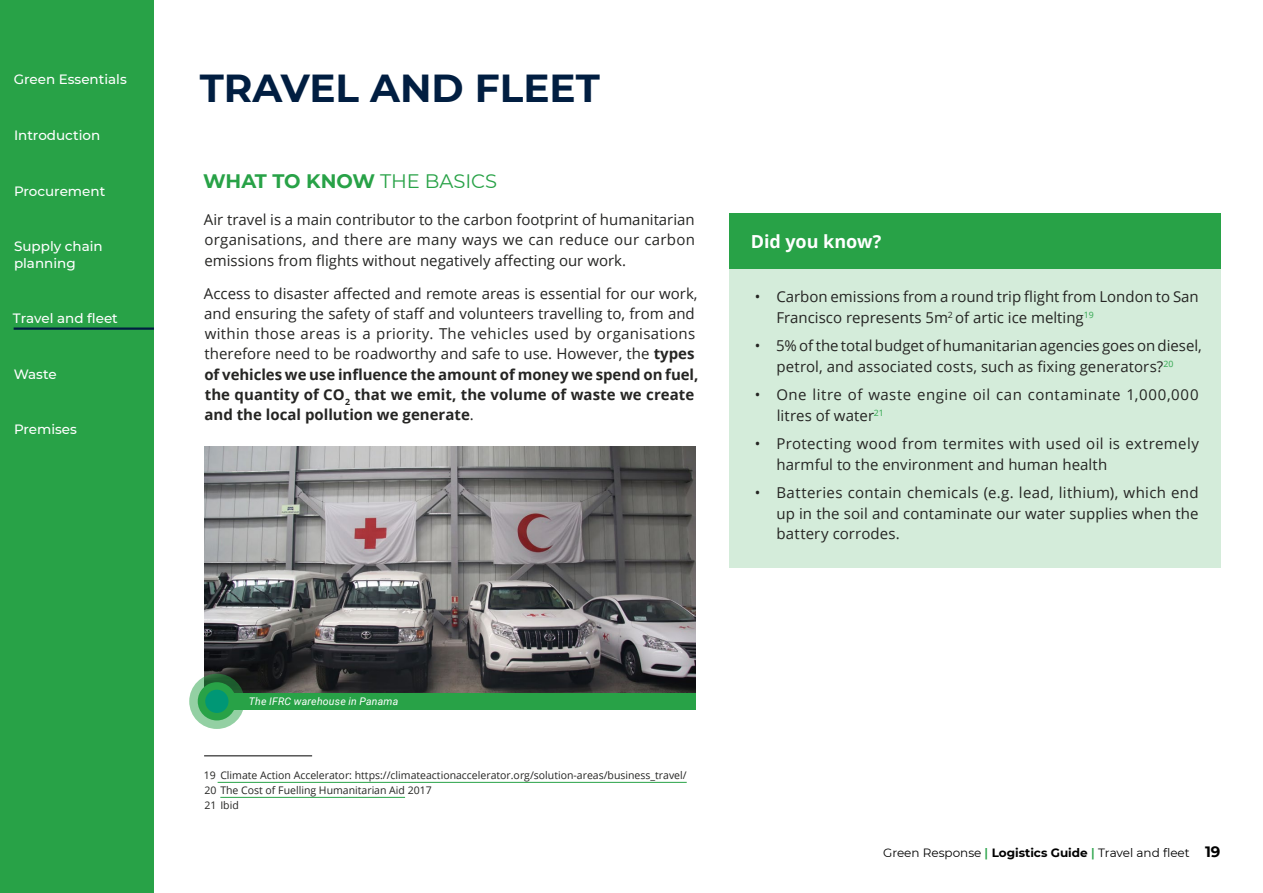
<style>
.page{position:relative;width:1263px;height:893px;background:#fff}
.page>*{position:absolute;margin:0;border:0;box-sizing:border-box;transform-origin:0 0}
.t1{font:700 39px "Montserrat";color:#011e41}
.t2{font:700 19.5px "Montserrat";letter-spacing:-.01em;color:#28a247}
.t3{font:700 18px "Open Sans";letter-spacing:-.005em;color:#fff}
.t4{font:15px/20.2px "Open Sans";color:#252523;text-align:justify}
.t5{font:15px/20.2px "Open Sans";letter-spacing:.02em;color:#252523}
.t6{font:15px/20.2px "Open Sans";letter-spacing:.03em;color:#252523}
.t7{font:500 13.5px/16.5px "Montserrat";color:#fff}
.t8{font:12px "Montserrat";color:#000}
.t9{font:10.5px/15px "Open Sans";color:#252523}
.t10{font:italic 10.5px "Roboto";letter-spacing:.02em;color:#fff}
.s1{font-weight:400}
.s2{font-weight:700}
.s3{font-weight:600;color:#28a247}
.s4{font-weight:700;font-size:15px}
</style>
<div class="page">
<div style="left:0;top:0;width:154px;height:893px;background:#28a247"></div>
<hr style="left:14px;top:327px;width:140px;height:3px;background:#011e41">
<hr style="left:204px;top:756px;width:108px;height:1px;background:#000">
<hr style="left:218px;top:782px;width:469px;height:1px;background:#28a247">
<hr style="left:220px;top:797px;width:185px;height:1px;background:#28a247">
<div style="left:729px;top:213px;width:491px;height:56px;background:#28a247"></div>
<div style="left:729px;top:270px;width:491px;height:82px;background:#d4ecda"></div>
<div style="left:729px;top:319px;width:491px;height:82px;background:#d4ecda"></div>
<div style="left:729px;top:368px;width:491px;height:82px;background:#d4ecda"></div>
<div style="left:729px;top:417px;width:491px;height:82px;background:#d4ecda"></div>
<div style="left:729px;top:466px;width:491px;height:102px;background:#d4ecda"></div>
<img style="left:204px;top:446px;width:491px;height:247px">
<div style="left:189px;top:674px;width:55px;height:55px;border:10px solid #28a247;border-radius:50%"></div>
<div style="left:201px;top:686px;width:31px;height:31px;background:#009775;border-radius:50%"></div>
<div style="left:198px;top:682px;width:38px;height:38px;border:8px solid #28a247;border-radius:50%"></div>
<div style="left:232px;top:693px;width:463px;height:16px;background:#28a247"></div>
<p class="t7" style="left:14px;top:71px;width:115px">Green Essentials</p>
<h1 class="t1" style="left:200px;top:60px;width:401px">TRAVEL AND FLEET</h1>
<p class="t7" style="left:14px;top:126px;width:88px">Introduction</p>
<p class="t7" style="left:14px;top:182px;width:93px">Procurement</p>
<p class="t7" style="left:14px;top:238px;width:90px">Supply chain planning</p>
<p class="t7" style="left:13px;top:310px;width:106px">Travel and fleet</p>
<p class="t7" style="left:14px;top:365px;width:44px">Waste</p>
<p class="t7" style="left:14px;top:421px;width:64px">Premises</p>
<h2 class="t2" style="left:203px;top:167px;width:295px">WHAT TO KNOW <span class="s1">THE BASICS</span></h2>
<p class="t4" style="left:204px;top:209px;width:492px">Air travel is a main contributor to the carbon footprint of humanitarian organisations, and there are many ways we can reduce our carbon emissions from flights without negatively affecting our work.</p>
<p class="t4" style="left:204px;top:283px;width:496px;text-align:left">Access to disaster affected and remote areas is essential for our work, and ensuring the safety of staff and volunteers travelling to, from and within those areas is a priority. The vehicles used by organisations therefore need to be roadworthy and safe to use. However, the <span class="s2">types of vehicles we use influence the amount of money we spend on fuel, the quantity of CO</span><sub>2</sub> <span class="s2">that we emit, the volume of waste we create and the local pollution we generate</span>.</p>
<p class="t3" style="left:751px;top:229px;width:132px">Did you know?</p>
<p class="t4" style="left:776px;top:286px;width:424px;text-indent:-22px">• Carbon emissions from a round trip flight from London to San<br>Francisco represents 5m<sup>2</sup> of artic ice melting<sup>19</sup></p>
<p class="t4" style="left:755px;top:335px;width:449px;text-align:center">• 5% of the total budget of humanitarian agencies goes on diesel, petrol, and associated costs, such as fixing generators?<sup>20</sup></p>
<p class="t6" style="left:777px;top:384px;width:423px;text-indent:-22px">• One litre of waste engine oil can contaminate 1,000,000 litres of water<sup>21</sup></p>
<p class="t5" style="left:777px;top:433px;width:424px;text-indent:-22px">• Protecting wood from termites with used oil is extremely harmful to the environment and human health</p>
<p class="t4" style="left:776px;top:482px;width:424px;text-indent:-22px">• Batteries contain chemicals (e.g. lead, lithium), which end up in the soil and contaminate our water supplies when the battery corrodes.</p>
<p class="t10" style="left:249px;top:694px;width:151px">The IFRC warehouse in Panama</p>
<p class="t9" style="left:204px;top:768px;width:484px">19 Climate Action Accelerator: https://climateactionaccelerator.org/solution-areas/business_travel/<br>20 The Cost of Fuelling Humanitarian Aid 2017<br>21 Ibid</p>
<p class="t8" style="left:883px;top:844px;width:339px">Green Response <span class="s3">|</span> <span class="s2">Logistics Guide</span> <span class="s3">|</span> Travel and fleet <span class="s4">19</span></p>
</div>
